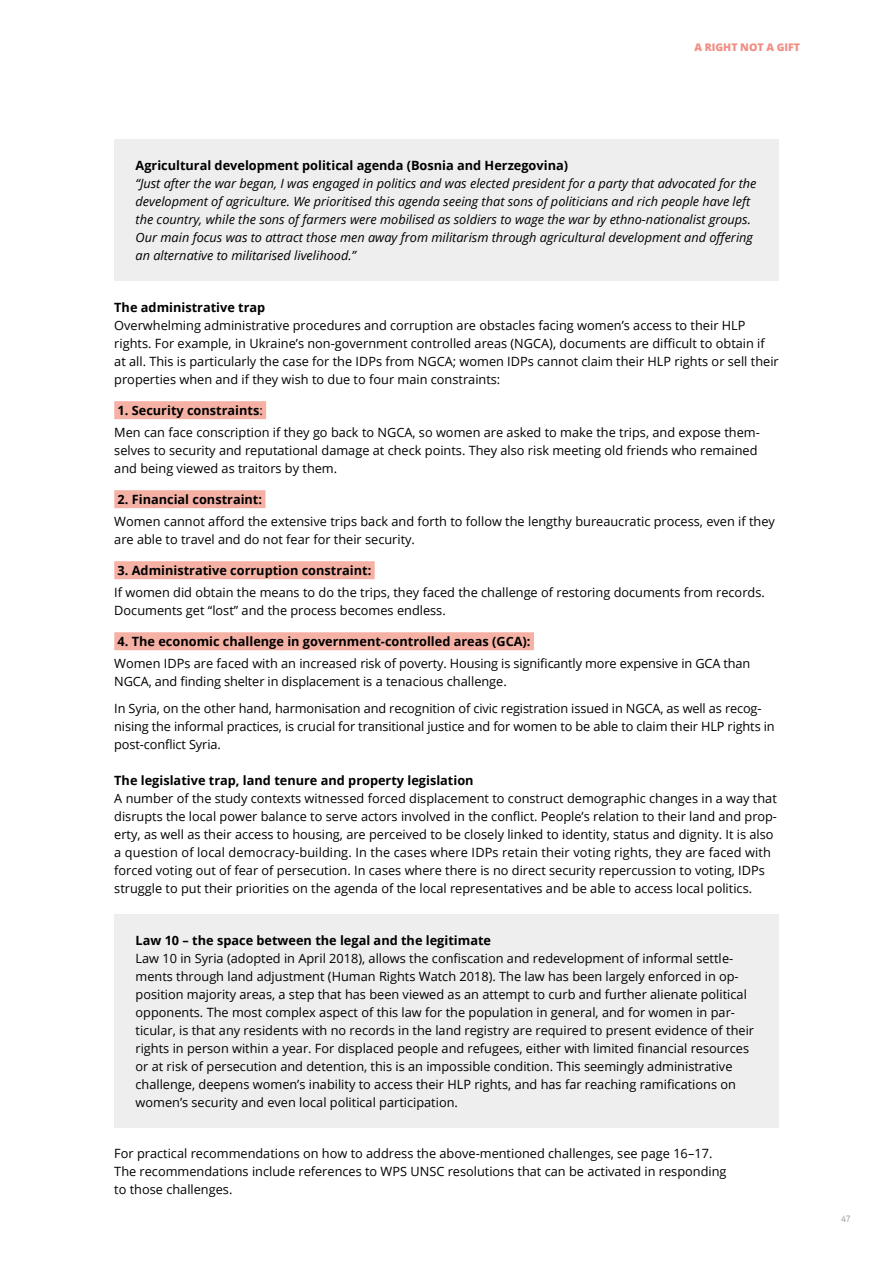
<style>
.page{position:relative;width:893px;height:1263px;background:#fff}
.page>*{position:absolute;margin:0;border:0;box-sizing:border-box;transform-origin:0 0}
.t1{font:12.75px/18px "Open Sans";color:#000}
.t2{font:italic 12.75px/18px "Open Sans";color:#000}
.t3{font:700 12.75px "Open Sans";color:#000}
.t4{font:800 10.5px "Open Sans";color:#f18d82}
.t5{font:300 9px "Aaux Pro OT";color:#706f6f}
.s1{font-weight:700}
</style>
<div class="page">
<div style="left:114px;top:139px;width:665px;height:142px;background:#efeeee"></div>
<div style="left:114px;top:914px;width:665px;height:213px;background:#efeeee"></div>
<div style="left:114px;top:401px;width:152px;height:18px;background:#f6b1a5"></div>
<div style="left:114px;top:490px;width:151px;height:18px;background:#f6b1a5"></div>
<div style="left:114px;top:561px;width:261px;height:18px;background:#f6b1a5"></div>
<div style="left:114px;top:632px;width:420px;height:18px;background:#f6b1a5"></div>
<p class="t4" style="left:694px;top:39px;width:107px">A RIGHT NOT A GIFT</p>
<p class="t3" style="left:136px;top:156px;width:434px">Agricultural development political agenda (Bosnia and Herzegovina)</p>
<p class="t2" style="left:136px;top:174px;width:622px">“Just after the war began, I was engaged in politics and was elected president for a party that advocated for the development of agriculture. We prioritised this agenda seeing that sons of politicians and rich people have left the country, while the sons of farmers were mobilised as soldiers to wage the war by ethno-nationalist groups.<br>Our main focus was to attract those men away from militarism through agricultural development and offering an alternative to militarised livelihood.”</p>
<p class="t3" style="left:114px;top:298px;width:153px">The administrative trap</p>
<p class="t1" style="left:114px;top:316px;width:666px">Overwhelming administrative procedures and corruption are obstacles facing women’s access to their HLP rights. For example, in Ukraine’s non-government controlled areas (NGCA), documents are difficult to obtain if at all. This is particularly the case for the IDPs from NGCA; women IDPs cannot claim their HLP rights or sell their properties when and if they wish to due to four main constraints:</p>
<p class="t1" style="left:114px;top:399px;width:647px;line-height:22.2px"><span class="s1">1. Security constraints</span>:<br>Men can face conscription if they go back to NGCA, so women are asked to make the trips, and expose them-</p>
<p class="t1" style="left:114px;top:441px;width:645px">selves to security and reputational damage at check points. They also risk meeting old friends who remained and being viewed as traitors by them.</p>
<p class="t3" style="left:118px;top:490px;width:146px">2. Financial constraint:</p>
<p class="t1" style="left:114px;top:512px;width:662px">Women cannot afford the extensive trips back and forth to follow the lengthy bureaucratic process, even if they are able to travel and do not fear for their security.</p>
<p class="t3" style="left:118px;top:561px;width:255px">3. Administrative corruption constraint:</p>
<p class="t1" style="left:114px;top:583px;width:652px">If women did obtain the means to do the trips, they faced the challenge of restoring documents from records.<br>Documents get “lost” and the process becomes endless.</p>
<p class="t3" style="left:118px;top:632px;width:414px">4. The economic challenge in government-controlled areas (GCA):</p>
<p class="t1" style="left:114px;top:654px;width:638px">Women IDPs are faced with an increased risk of poverty. Housing is significantly more expensive in GCA than<br>NGCA, and finding shelter in displacement is a tenacious challenge.</p>
<p class="t1" style="left:114px;top:698px;width:662px">In Syria, on the other hand, harmonisation and recognition of civic registration issued in NGCA, as well as recog&shy;nising the informal practices, is crucial for transitional justice and for women to be able to claim their HLP rights in post-conflict Syria.</p>
<p class="t3" style="left:114px;top:771px;width:361px">The legislative trap, land tenure and property legislation</p>
<p class="t1" style="left:114px;top:788px;width:664px">A number of the study contexts witnessed forced displacement to construct demographic changes in a way that disrupts the local power balance to serve actors involved in the conflict. People’s relation to their land and prop&shy;erty, as well as their access to housing, are perceived to be closely linked to identity, status and dignity. It is also a question of local democracy-building. In the cases where IDPs retain their voting rights, they are faced with forced voting out of fear of persecution. In cases where there is no direct security repercussion to voting, IDPs struggle to put their priorities on the agenda of the local representatives and be able to access local politics.</p>
<p class="t3" style="left:136px;top:931px;width:357px">Law 10 – the space between the legal and the legitimate</p>
<p class="t1" style="left:136px;top:949px;width:620px">Law 10 in Syria (adopted in April 2018), allows the confiscation and redevelopment of informal settle&shy;ments through land adjustment (Human Rights Watch 2018). The law has been largely enforced in op&shy;position majority areas, a step that has been viewed as an attempt to curb and further alienate political opponents. The most complex aspect of this law for the population in general, and for women in par&shy;ticular, is that any residents with no records in the land registry are required to present evidence of their rights in person within a year. For displaced people and refugees, either with limited financial resources or at risk of persecution and detention, this is an impossible condition. This seemingly administrative challenge, deepens women’s inability to access their HLP rights, and has far reaching ramifications on women’s security and even local political participation.</p>
<p class="t1" style="left:114px;top:1144px;width:614px">For practical recommendations on how to address the above-mentioned challenges, see page 16–17.<br>The recommendations include references to WPS UNSC resolutions that can be activated in responding to those challenges.</p>
<p class="t5" style="left:841px;top:1213px;width:11px">47</p>
</div>
